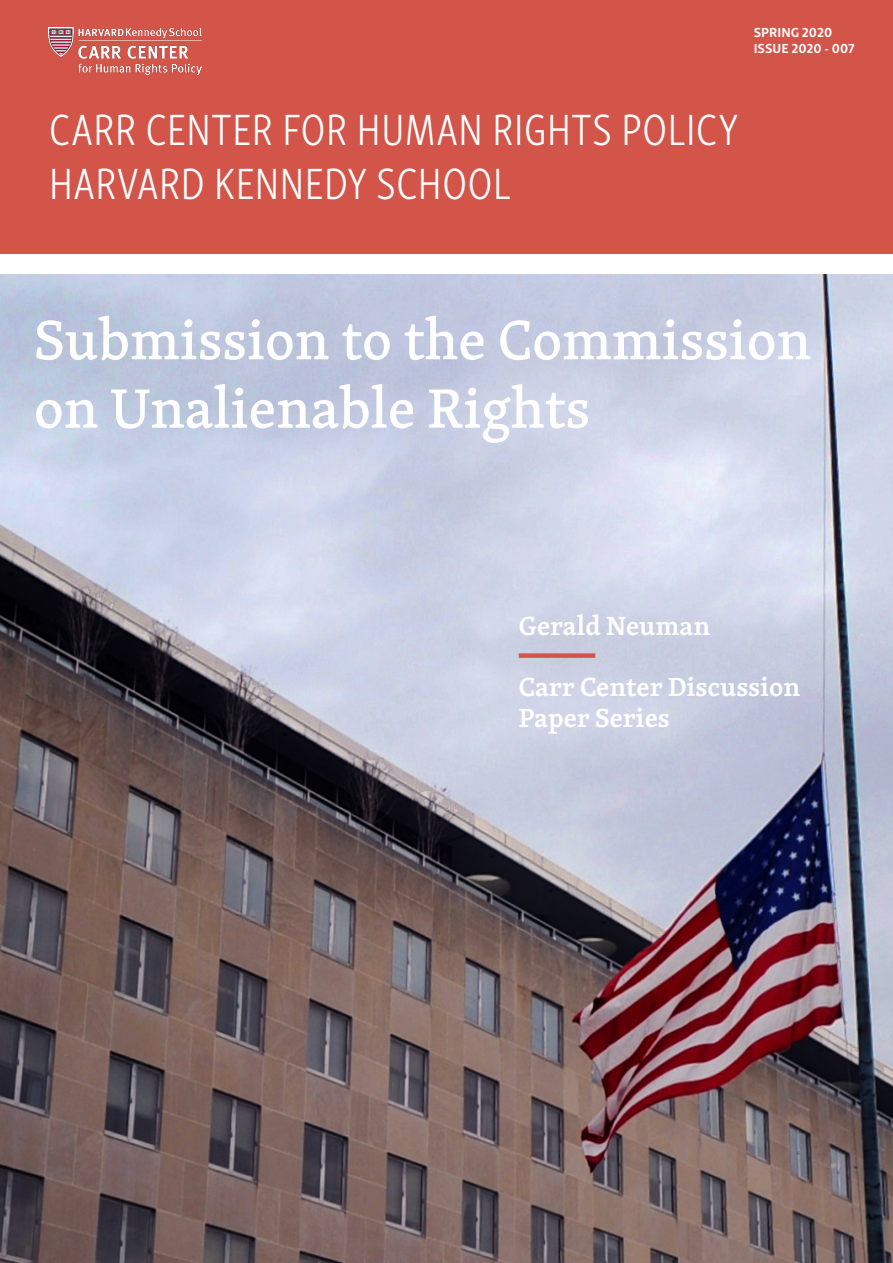
<style>
.page{position:relative;width:893px;height:1263px;background:#fff}
.page>*{position:absolute;margin:0;border:0;box-sizing:border-box;transform-origin:0 0}
.Back_Cover_Notes{font:500 57px/68.4px "Skolar Latin";color:#fff}
.COVER___Title{font:300 45px "Skolar Sans Latn Cp";color:#fff}
.COVER___Header{font:600 27px "Skolar Latin";color:#fff}
.COVER___Issue_Number{font:700 13.5px "Skolar Sans Latn";color:#fff}
</style>
<div class="page">
<img style="left:0;top:274px;width:893px;height:989px">
<div style="left:0;top:0;width:893px;height:264px;background:#d35449"></div>
<div style="left:0;top:254px;width:893px;height:19px;background:#fff"></div>
<div style="left:519px;top:653px;width:76px;height:5px;background:#d35449"></div>
<img style="left:49px;top:27px;width:152px;height:47px">
<p class="COVER___Issue_Number" style="left:754px;top:22px;width:80px">SPRING 2020</p>
<p class="COVER___Issue_Number" style="left:754px;top:38px;width:103px">ISSUE 2020 - 007</p>
<p class="COVER___Title" style="left:49px;top:98px;width:691px">CARR CENTER FOR HUMAN RIGHTS POLICY</p>
<p class="COVER___Title" style="left:49px;top:152px;width:464px">HARVARD KENNEDY SCHOOL</p>
<p class="Back_Cover_Notes" style="left:34px;top:304px;width:779px">Submission to the Commission on Unalienable Rights</p>
<p class="COVER___Header" style="left:519px;top:605px;width:193px">Gerald Neuman</p>
<p class="COVER___Header" style="left:519px;top:666px;width:283px">Carr Center Discussion</p>
<p class="COVER___Header" style="left:519px;top:697px;width:152px">Paper Series</p>
</div>
